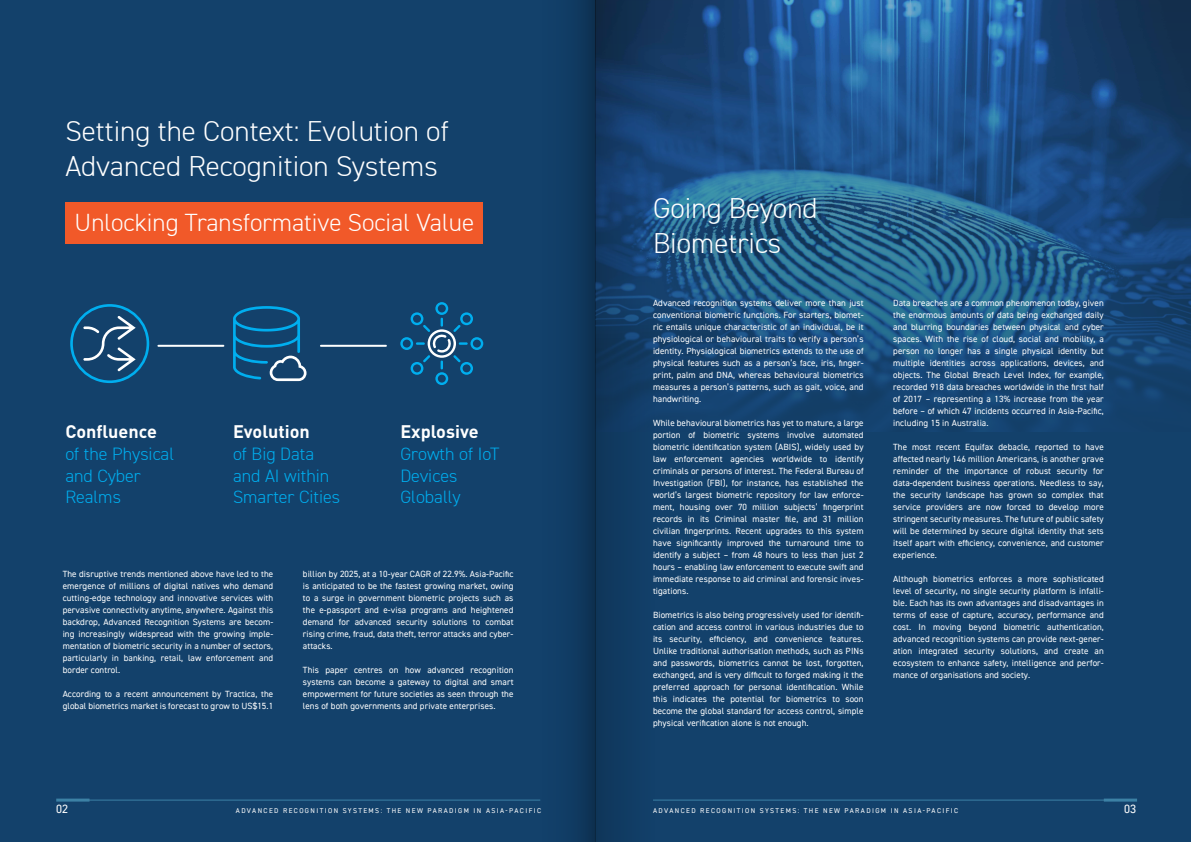
<style>
.page{position:relative;width:1191px;height:842px;background:#13416b}
.page>*{position:absolute;margin:0;border:0;box-sizing:border-box;transform-origin:0 0}
.t1{font:300 29px/34.8px "DIN2014";color:#fff}
.t2{font:300 25px "DIN2014";color:#fff}
.t3{font:300 18px/21.6px "DIN2014";color:#00aeef}
.t4{font:700 18px "DIN Pro";color:#fff}
.t5{font:12px "DIN2014";color:#fff}
.t6{font:9px/12px "DIN2014";letter-spacing:.01em;color:#fff;text-align:justify}
.t7{font:7px "DIN2014";letter-spacing:.2em;color:#fff}
</style>
<div class="page">
<img style="left:655px;top:0;width:536px;height:432px">
<hr style="left:653px;top:800px;width:450px;height:1px;background:#fff">
<hr style="left:89px;top:800px;width:451px;height:1px;background:#fff">
<hr style="left:1103px;top:799px;width:34px;height:3px;background:#fff">
<hr style="left:56px;top:799px;width:33px;height:3px;background:#fff">
<svg style="left:70px;top:304px;width:79px;height:79px"></svg>
<svg style="left:233px;top:306px;width:73px;height:75px"></svg>
<svg style="left:400px;top:302px;width:83px;height:83px"></svg>
<hr style="left:158px;top:345px;width:65px;height:2px;background:#fff">
<hr style="left:321px;top:345px;width:65px;height:2px;background:#fff">
<div style="left:65px;top:203px;width:418px;height:41px;background:#f15929"></div>
<div style="left:535px;top:0;width:60px;height:842px;background:linear-gradient(to right,#134470,#0e3356)"></div>
<svg style="left:595px;top:0;width:60px;height:842px"></svg>
<h1 class="t1" style="left:65px;top:114px;width:385px">Setting the Context: Evolution of<br>Advanced Recognition Systems</h1>
<h2 class="t2" style="left:75px;top:207px;width:401px">Unlocking Transformative Social Value</h2>
<h3 class="t4" style="left:65px;top:420px;width:93px">Confluence</h3>
<h3 class="t3" style="left:65px;top:443px;width:110px">of the Physical and Cyber<br>Realms</h3>
<h3 class="t4" style="left:233px;top:420px;width:78px">Evolution</h3>
<h3 class="t3" style="left:233px;top:443px;width:109px">of Big Data and AI within<br>Smarter Cities</h3>
<h3 class="t4" style="left:400px;top:420px;width:80px">Explosive</h3>
<h3 class="t3" style="left:400px;top:443px;width:100px">Growth of IoT<br>Devices<br>Globally</h3>
<p class="t6" style="left:63px;top:568px;width:212px">The disruptive trends mentioned above have led to the emergence of millions of digital natives who demand cutting-edge technology and innovative services with pervasive connectivity anytime, anywhere. Against this backdrop, Advanced Recognition Systems are becom&shy;ing increasingly widespread with the growing imple&shy;mentation of biometric security in a number of sectors, particularly in banking, retail, law enforcement and border control.</p>
<p class="t6" style="left:63px;top:688px;width:212px">According to a recent announcement by Tractica, the global biometrics market is forecast to grow to US$15.1</p>
<p class="t6" style="left:303px;top:568px;width:212px">billion by 2025, at a 10-year CAGR of 22.9%. Asia-Pacific is anticipated to be the fastest growing market, owing to a surge in government biometric projects such as the e-passport and e-visa programs and heightened demand for advanced security solutions to combat rising crime, fraud, data theft, terror attacks and cyber&shy;attacks.</p>
<p class="t6" style="left:303px;top:664px;width:212px">This paper centres on how advanced recognition systems can become a gateway to digital and smart empowerment for future societies as seen through the lens of both governments and private enterprises.</p>
<h1 class="t1" style="left:653px;top:191px;width:166px">Going Beyond<br>Biometrics</h1>
<p class="t6" style="left:653px;top:297px;width:212px">Advanced recognition systems deliver more than just conventional biometric functions. For starters, biomet&shy;ric entails unique characteristic of an individual, be it physiological or behavioural traits to verify a person’s identity. Physiological biometrics extends to the use of physical features such as a person’s face, iris, finger&shy;print, palm and DNA, whereas behavioural biometrics measures a person’s patterns, such as gait, voice, and handwriting.</p>
<p class="t6" style="left:653px;top:417px;width:212px">While behavioural biometrics has yet to mature, a large portion of biometric systems involve automated biometric identification system (ABIS), widely used by law enforcement agencies worldwide to identify criminals or persons of interest. The Federal Bureau of Investigation (FBI), for instance, has established the world’s largest biometric repository for law enforce&shy;ment, housing over 70 million subjects’ fingerprint records in its Criminal master file, and 31 million civilian fingerprints. Recent upgrades to this system have significantly improved the turnaround time to identify a subject – from 48 hours to less than just 2 hours – enabling law enforcement to execute swift and immediate response to aid criminal and forensic inves&shy;tigations.</p>
<p class="t6" style="left:653px;top:609px;width:212px">Biometrics is also being progressively used for identifi&shy;cation and access control in various industries due to its security, efficiency, and convenience features.<br>Unlike traditional authorisation methods, such as PINs and passwords, biometrics cannot be lost, forgotten, exchanged, and is very difficult to forged making it the preferred approach for personal identification. While this indicates the potential for biometrics to soon become the global standard for access control, simple physical verification alone is not enough.</p>
<p class="t6" style="left:893px;top:297px;width:212px">Data breaches are a common phenomenon today, given the enormous amounts of data being exchanged daily and blurring boundaries between physical and cyber spaces. With the rise of cloud, social and mobility, a person no longer has a single physical identity but multiple identities across applications, devices, and objects. The Global Breach Level Index, for example, recorded 918 data breaches worldwide in the first half of 2017 – representing a 13% increase from the year before – of which 47 incidents occurred in Asia-Pacific, including 15 in Australia.</p>
<p class="t6" style="left:893px;top:441px;width:212px">The most recent Equifax debacle, reported to have affected nearly 146 million Americans, is another grave reminder of the importance of robust security for data-dependent business operations. Needless to say, the security landscape has grown so complex that service providers are now forced to develop more stringent security measures. The future of public safety will be determined by secure digital identity that sets itself apart with efficiency, convenience, and customer experience.</p>
<p class="t6" style="left:893px;top:573px;width:212px">Although biometrics enforces a more sophisticated level of security, no single security platform is infalli&shy;ble. Each has its own advantages and disadvantages in terms of ease of capture, accuracy, performance and cost. In moving beyond biometric authentication, advanced recognition systems can provide next-gener&shy;ation integrated security solutions, and create an ecosystem to enhance safety, intelligence and perfor&shy;mance of organisations and society.</p>
<h3 class="t5" style="left:56px;top:802px;width:13px">02</h3>
<p class="t7" style="left:236px;top:806px;width:307px">ADVANCED RECOGNITION SYSTEMS: THE NEW PARADIGM IN ASIA-PACIFIC</p>
<p class="t7" style="left:653px;top:806px;width:307px">ADVANCED RECOGNITION SYSTEMS: THE NEW PARADIGM IN ASIA-PACIFIC</p>
<h3 class="t5" style="left:1124px;top:802px;width:13px">03</h3>
</div>
